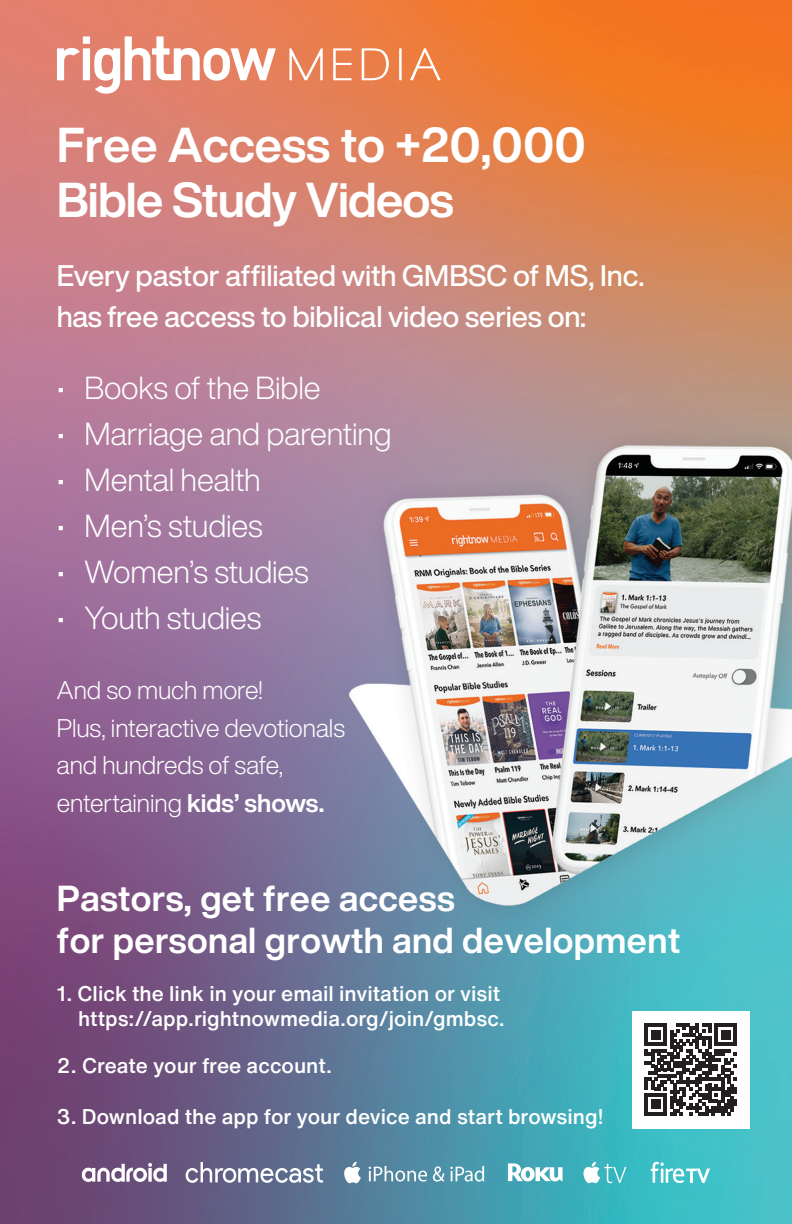
<style>
.page{position:relative;width:792px;height:1224px;background:#fff}
.page>*{position:absolute;margin:0;border:0;box-sizing:border-box;transform-origin:0 0}
.t1{font:700 48.2px/54.4px "Helvetica Now Display";letter-spacing:-.015em;color:#fff}
.t2{font:700 35.6px/41.8px "Helvetica Now Display";letter-spacing:.01em;color:#fff}
.t3{font:300 31.4px "Helvetica Now Display";letter-spacing:-.005em;color:#fff}
.t4{font:500 29.4px/40.4px "Helvetica Now Display";letter-spacing:-.005em;color:#fff}
.t5{font:300 25.2px/37.6px "Helvetica Now Display";letter-spacing:-.005em;color:#fff}
.t6{font:500 21px/25.2px "Helvetica Now Text";color:#fff;text-align:right}
.s1{font-weight:700}
</style>
<div class="page">
<img style="left:0;top:0;width:792px;height:1224px">
<svg style="left:82px;top:1162px;width:628px;height:22px"></svg>
<div style="left:83px;top:48px;width:7px;height:32px;background:#fff"></div>
<div style="left:83px;top:36px;width:7px;height:8px;background:#fff"></div>
<svg style="left:94px;top:36px;width:182px;height:58px"></svg>
<svg style="left:57px;top:48px;width:23px;height:32px"></svg>
<svg style="left:289px;top:48px;width:34px;height:32px"></svg>
<svg style="left:333px;top:48px;width:19px;height:32px"></svg>
<svg style="left:362px;top:48px;width:27px;height:32px"></svg>
<hr style="left:399px;top:48px;width:3px;height:32px;background:#fff">
<svg style="left:410px;top:48px;width:31px;height:32px"></svg>
<div style="left:632px;top:1011px;width:118px;height:117px;background:#fff"></div>
<svg style="left:645px;top:1024px;width:92px;height:92px"></svg>
<p class="t1" style="left:57px;top:118px;width:530px">Free Access to +20,000<br>Bible Study Videos</p>
<p class="t4" style="left:57px;top:256px;width:589px">Every pastor affiliated with GMBSC of MS, Inc. has free access to biblical video series on:</p>
<p class="t3" style="left:57px;top:366px;width:265px">• Books of the Bible</p>
<p class="t3" style="left:57px;top:412px;width:336px">• Marriage and parenting</p>
<p class="t3" style="left:57px;top:458px;width:205px">• Mental health</p>
<p class="t3" style="left:57px;top:504px;width:207px">• Men’s studies</p>
<p class="t3" style="left:57px;top:551px;width:254px">• Women’s studies</p>
<p class="t3" style="left:57px;top:597px;width:206px">• Youth studies</p>
<p class="t5" style="left:57px;top:671px;width:290px">And so much more!<br>Plus, interactive devotionals and hundreds of safe, entertaining <span class="s1">kids’ shows.</span></p>
<p class="t2" style="left:57px;top:877px;width:625px">Pastors, get free access<br>for personal growth and development</p>
<p class="t6" style="left:57px;top:980px;width:449px">1. Click the link in your email invitation or visit https://app.rightnowmedia.org/join/gmbsc.</p>
<p class="t6" style="left:57px;top:1052px;width:277px">2. Create your free account.</p>
<p class="t6" style="left:57px;top:1103px;width:548px">3. Download the app for your device and start browsing!</p>
</div>
